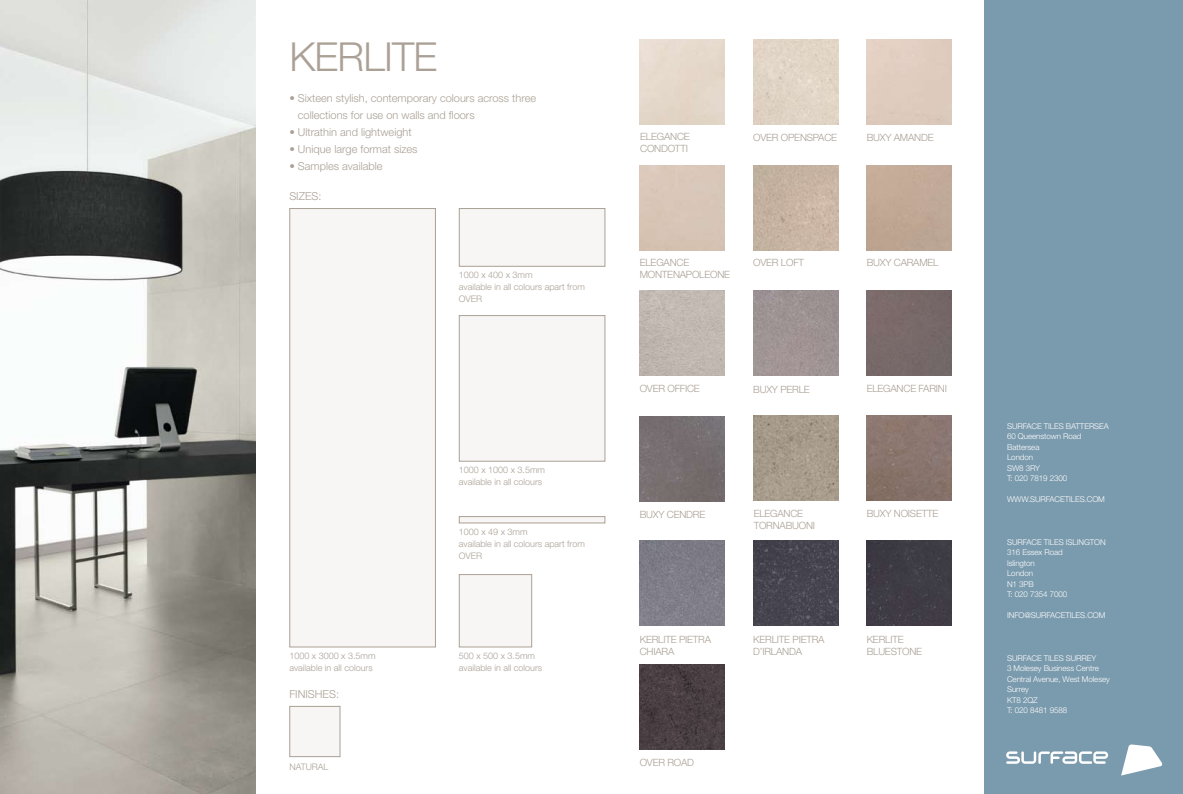
<style>
.page{position:relative;width:1183px;height:794px;background:#fff}
.page>*{position:absolute;margin:0;border:0;box-sizing:border-box;transform-origin:0 0}
.t1{font:300 40px "Helvetica Neue";letter-spacing:-.02em;color:#aaa095}
.t2{font:300 11px/17px "Helvetica Neue";color:#aaa095}
.t3{font:300 10px/12px "Helvetica Neue";letter-spacing:-.02em;color:#aaa095}
.t4{font:300 9px/12px "Helvetica Neue";color:#aaa095}
.t5{font:300 8px/10.5px "Helvetica Neue";letter-spacing:-.01em;color:#fff}
</style>
<div class="page">
<div style="left:984px;top:0;width:198px;height:794px;background:#7a9aad"></div>
<svg style="left:1121px;top:744px;width:40px;height:31px"></svg>
<svg style="left:1006px;top:751px;width:101px;height:13px"></svg>
<img style="left:639px;top:664px;width:85px;height:85px">
<div style="left:866px;top:540px;width:85px;height:85px;background:#3e3c44"></div>
<div style="left:866px;top:290px;width:85px;height:85px;background:#776969"></div>
<img style="left:866px;top:415px;width:85px;height:85px">
<img style="left:753px;top:290px;width:85px;height:85px">
<img style="left:753px;top:165px;width:85px;height:85px">
<img style="left:753px;top:415px;width:85px;height:85px">
<div style="left:753px;top:40px;width:85px;height:85px;background:#e1d4c6"></div>
<img style="left:639px;top:290px;width:85px;height:85px">
<img style="left:753px;top:540px;width:85px;height:85px">
<img style="left:639px;top:540px;width:85px;height:85px">
<img style="left:639px;top:416px;width:85px;height:85px">
<div style="left:290px;top:706px;width:50px;height:50px;background:#f8f6f4"></div>
<div style="left:289px;top:706px;width:51px;height:51px;border:1px solid #aaa095"></div>
<div style="left:459px;top:516px;width:146px;height:7px;background:#f8f6f4;border:1px solid #aaa095"></div>
<div style="left:289px;top:208px;width:146px;height:439px;background:#f8f6f4;border:1px solid #aaa095"></div>
<div style="left:459px;top:208px;width:146px;height:59px;background:#f8f6f4;border:1px solid #aaa095"></div>
<div style="left:459px;top:315px;width:146px;height:146px;background:#f8f6f4;border:1px solid #aaa095"></div>
<div style="left:459px;top:574px;width:73px;height:73px;background:#f8f6f4;border:1px solid #aaa095"></div>
<img style="left:0;top:0;width:255px;height:794px">
<h1 class="t1" style="left:289px;top:33px;width:149px">KERLITE</h1>
<h2 class="t2" style="left:298px;top:90px;width:239px;text-indent:-9px">• Sixteen stylish, contemporary colours across three collections for use on walls and floors</h2>
<h2 class="t2" style="left:289px;top:124px;width:124px">• Ultrathin and lightweight</h2>
<h2 class="t2" style="left:289px;top:141px;width:130px">• Unique large format sizes</h2>
<h2 class="t2" style="left:289px;top:158px;width:95px">• Samples available</h2>
<h2 class="t2" style="left:289px;top:187px;width:34px">SIZES:</h2>
<p class="t4" style="left:459px;top:269px;width:127px">1000 x 400 x 3mm<br>available in all colours apart from<br>OVER</p>
<p class="t4" style="left:459px;top:464px;width:88px">1000 x 1000 x 3.5mm available in all colours</p>
<p class="t4" style="left:289px;top:650px;width:88px">1000 x 3000 x 3.5mm available in all colours</p>
<h2 class="t2" style="left:289px;top:685px;width:51px">FINISHES:</h2>
<p class="t4" style="left:289px;top:760px;width:41px">NATURAL</p>
<p class="t4" style="left:459px;top:526px;width:127px">1000 x 49 x 3mm<br>available in all colours apart from<br>OVER</p>
<p class="t4" style="left:459px;top:650px;width:85px">500 x 500 x 3.5mm available in all colours</p>
<p class="t3" style="left:640px;top:131px;width:51px">ELEGANCE<br>CONDOTTI</p>
<p class="t3" style="left:753px;top:131px;width:85px">OVER OPENSPACE</p>
<p class="t3" style="left:866px;top:131px;width:68px">BUXY AMANDE</p>
<p class="t3" style="left:639px;top:256px;width:92px">ELEGANCE<br>MONTENAPOLEONE</p>
<p class="t3" style="left:753px;top:256px;width:52px">OVER LOFT</p>
<p class="t3" style="left:866px;top:256px;width:73px">BUXY CARAMEL</p>
<p class="t3" style="left:639px;top:382px;width:62px">OVER OFFICE</p>
<p class="t3" style="left:753px;top:383px;width:58px">BUXY PERLE</p>
<p class="t3" style="left:866px;top:382px;width:82px">ELEGANCE FARINI</p>
<p class="t3" style="left:639px;top:508px;width:67px">BUXY CENDRE</p>
<p class="t3" style="left:753px;top:507px;width:63px">ELEGANCE<br>TORNABUONI</p>
<p class="t3" style="left:866px;top:507px;width:73px">BUXY NOISETTE</p>
<p class="t3" style="left:639px;top:633px;width:73px">KERLITE PIETRA<br>CHIARA</p>
<p class="t3" style="left:753px;top:633px;width:73px">KERLITE PIETRA<br>D’IRLANDA</p>
<p class="t3" style="left:866px;top:633px;width:57px">KERLITE<br>BLUESTONE</p>
<p class="t3" style="left:639px;top:756px;width:56px">OVER ROAD</p>
<p class="t5" style="left:1006px;top:420px;width:103px">SURFACE TILES BATTERSEA<br>60 Queenstown Road<br>Battersea<br>London<br>SW8 3RY<br>T: 020 7819 2300</p>
<p class="t5" style="left:1006px;top:494px;width:99px">WWW.SURFACETILES.COM</p>
<p class="t5" style="left:1006px;top:536px;width:100px">SURFACE TILES ISLINGTON<br>316 Essex Road<br>Islington<br>London<br>N1 3PB<br>T: 020 7354 7000</p>
<p class="t5" style="left:1006px;top:610px;width:100px">INFO@SURFACETILES.COM</p>
<p class="t5" style="left:1006px;top:652px;width:104px">SURFACE TILES SURREY<br>3 Molesey Business Centre<br>Central Avenue, West Molesey<br>Surrey<br>KT8 2QZ<br>T: 020 8481 9588</p>
</div>
